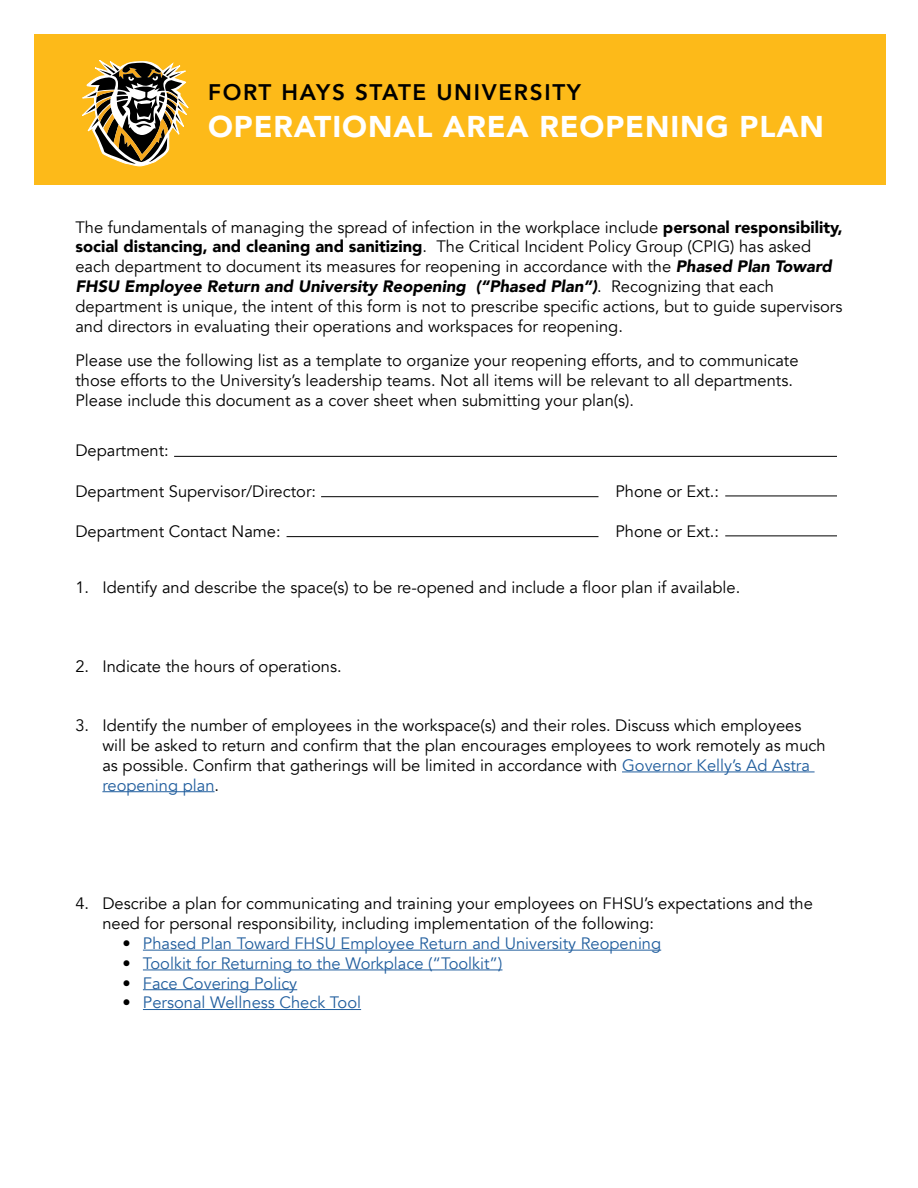
<style>
.page{position:relative;width:918px;height:1188px;background:#fff}
.page>*{position:absolute;margin:0;border:0;box-sizing:border-box;transform-origin:0 0}
.t1{font:900 30px "Avenir";letter-spacing:.03em;color:#fff}
.t2{font:800 22.5px "Avenir";letter-spacing:.075em;color:#000}
.t3{font:16.5px/19.8px "Avenir";color:#000}
.t4{font:16.5px "Avenir";color:#215e9e}
.s1{font-weight:900}
.s2{font-weight:900;font-style:italic}
.s3{color:#215e9e}
.s4{color:#000}
</style>
<div class="page">
<div style="left:35px;top:35px;width:851px;height:150px;background:#fdba19"></div>
<svg style="left:82px;top:60px;width:107px;height:107px"></svg>
<hr style="left:622px;top:772px;width:193px;height:1px;background:#215e9e">
<hr style="left:102px;top:791px;width:113px;height:1px;background:#215e9e">
<hr style="left:143px;top:950px;width:518px;height:1px;background:#215e9e">
<hr style="left:143px;top:970px;width:359px;height:1px;background:#215e9e">
<hr style="left:143px;top:989px;width:154px;height:1px;background:#215e9e">
<hr style="left:143px;top:1009px;width:218px;height:1px;background:#215e9e">
<hr style="left:174px;top:456px;width:663px;height:1px;background:#000">
<hr style="left:321px;top:496px;width:277px;height:1px;background:#000">
<hr style="left:725px;top:496px;width:112px;height:1px;background:#000">
<hr style="left:725px;top:536px;width:112px;height:1px;background:#000">
<hr style="left:287px;top:536px;width:311px;height:1px;background:#000">
<h2 class="t2" style="left:208px;top:74px;width:375px">FORT HAYS STATE UNIVERSITY</h2>
<h1 class="t1" style="left:208px;top:101px;width:617px">OPERATIONAL AREA REOPENING PLAN</h1>
<p class="t3" style="left:75px;top:217px;width:769px">The fundamentals of managing the spread of infection in the workplace include <span class="s1">personal responsibility, social distancing, and cleaning and sanitizing</span>. The Critical Incident Policy Group (CPIG) has asked each department to document its measures for reopening in accordance with the <span class="s2">Phased Plan Toward FHSU Employee Return and University Reopening (“Phased Plan”)</span>. Recognizing that each department is unique, the intent of this form is not to prescribe specific actions, but to guide supervisors and directors in evaluating their operations and workspaces for reopening.</p>
<p class="t3" style="left:75px;top:351px;width:725px">Please use the following list as a template to organize your reopening efforts, and to communicate those efforts to the University’s leadership teams. Not all items will be relevant to all departments.<br>Please include this document as a cover sheet when submitting your plan(s).</p>
<p class="t3" style="left:75px;top:441px;width:95px">Department:</p>
<p class="t3" style="left:75px;top:481px;width:242px">Department Supervisor/Director:</p>
<p class="t3" style="left:615px;top:481px;width:105px">Phone or Ext.:</p>
<p class="t3" style="left:75px;top:522px;width:207px">Department Contact Name:</p>
<p class="t3" style="left:615px;top:522px;width:105px">Phone or Ext.:</p>
<p class="t3" style="left:75px;top:577px;width:666px">1. Identify and describe the space(s) to be re-opened and include a floor plan if available.</p>
<p class="t3" style="left:75px;top:656px;width:268px">2. Indicate the hours of operations.</p>
<p class="t3" style="left:102px;top:716px;width:725px;text-indent:-27px">3. Identify the number of employees in the workspace(s) and their roles. Discuss which employees will be asked to return and confirm that the plan encourages employees to work remotely as much as possible. Confirm that gatherings will be limited in accordance with <span class="s3">Governor Kelly’s Ad Astra reopening plan</span>.</p>
<p class="t3" style="left:102px;top:894px;width:712px;text-indent:-27px">4. Describe a plan for communicating and training your employees on FHSU’s expectations and the need for personal responsibility, including implementation of the following:</p>
<p class="t4" style="left:123px;top:933px;width:540px"><span class="s4">•</span> Phased Plan Toward FHSU Employee Return and University Reopening</p>
<p class="t4" style="left:123px;top:953px;width:381px"><span class="s4">•</span> Toolkit for Returning to the Workplace (“Toolkit”)</p>
<p class="t4" style="left:123px;top:973px;width:176px"><span class="s4">•</span> Face Covering Policy</p>
<p class="t4" style="left:123px;top:993px;width:240px"><span class="s4">•</span> Personal Wellness Check Tool</p>
</div>
